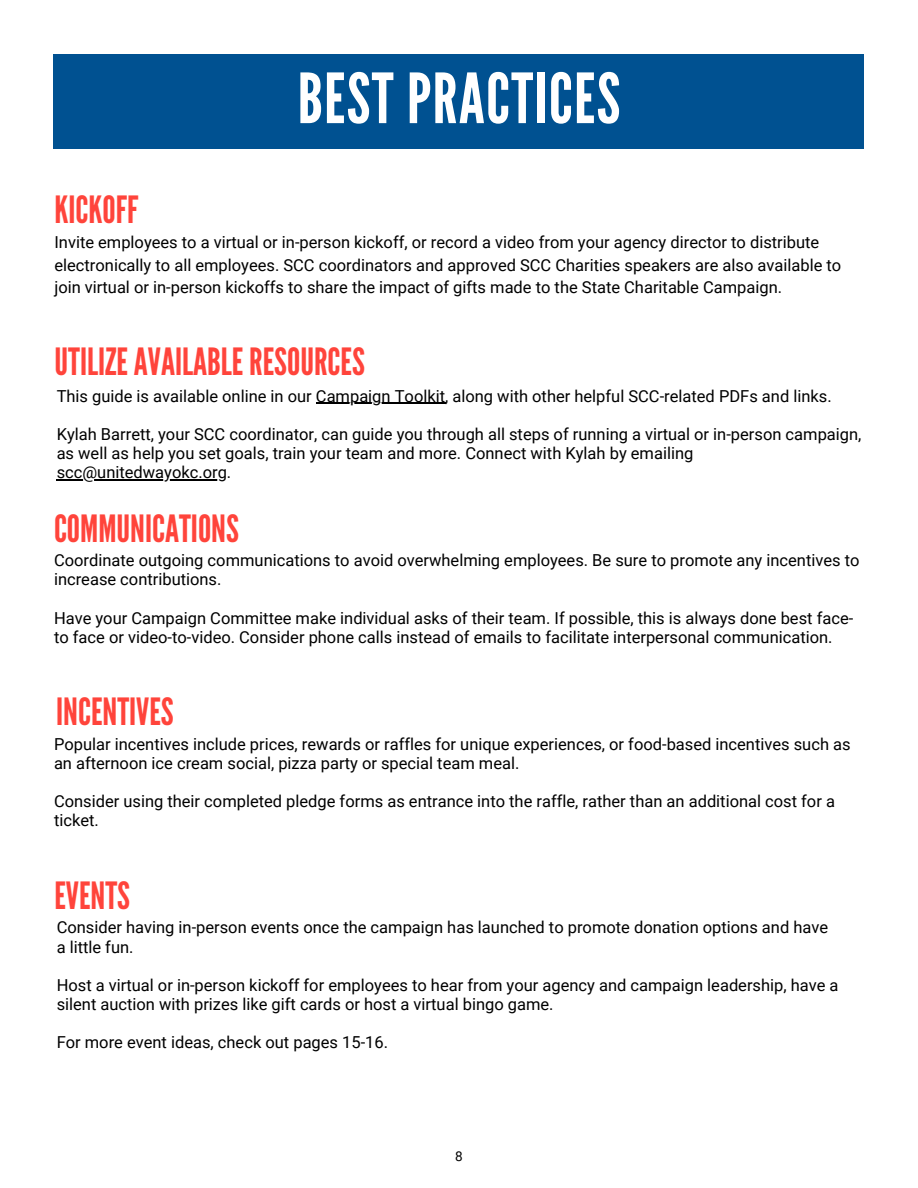
<style>
.page{position:relative;width:918px;height:1188px;background:#fff}
.page>*{position:absolute;margin:0;border:0;box-sizing:border-box;transform-origin:0 0}
.t1{font:69px "League Gothic";letter-spacing:.02em;color:#fff}
.t2{font:37.5px "League Gothic";color:#ff443b}
.t3{font:16.5px/19.2px "Roboto";color:#000}
.t4{font:13.5px "Roboto";color:#000}
</style>
<div class="page">
<div style="left:54px;top:54px;width:810px;height:94px;background:#005191"></div>
<hr style="left:316px;top:403px;width:129px;height:1px;background:#000">
<hr style="left:57px;top:479px;width:170px;height:1px;background:#000">
<h1 class="t1" style="left:298px;top:59px;width:324px">BEST PRACTICES</h1>
<p class="t2" style="left:54px;top:188px;width:85px">KICKOFF</p>
<h2 class="t3" style="left:54px;top:231px;width:788px;line-height:22.5px">Invite employees to a virtual or in-person kickoff, or record a video from your agency director to distribute electronically to all employees. SCC coordinators and approved SCC Charities speakers are also available to join virtual or in-person kickoffs to share the impact of gifts made to the State Charitable Campaign.</h2>
<p class="t2" style="left:54px;top:340px;width:312px">UTILIZEAVAILABLERESOURCES</p>
<p class="t3" style="left:57px;top:386px;width:777px">This guide is available online in our Campaign Toolkit, along with other helpful SCC-related PDFs and links.</p>
<h2 class="t3" style="left:57px;top:425px;width:806px">Kylah Barrett, your SCC coordinator, can guide you through all steps of running a virtual or in-person campaign,</h2>
<p class="t3" style="left:57px;top:444px;width:638px">as well as help you set goals, train your team and more. Connect with Kylah by emailing</p>
<p class="t3" style="left:57px;top:463px;width:176px">scc@unitedwayokc.org.</p>
<h2 class="t2" style="left:54px;top:507px;width:186px">COMMUNICATIONS</h2>
<p class="t3" style="left:54px;top:551px;width:807px">Coordinate outgoing communications to avoid overwhelming employees. Be sure to promote any incentives to increase contributions.</p>
<p class="t3" style="left:54px;top:608px;width:801px">Have your Campaign Committee make individual asks of their team. If possible, this is always done best face&shy;to face or video-to-video. Consider phone calls instead of emails to facilitate interpersonal communication.</p>
<h2 class="t2" style="left:56px;top:690px;width:119px">INCENTIVES</h2>
<p class="t3" style="left:54px;top:735px;width:798px">Popular incentives include prices, rewards or raffles for unique experiences, or food-based incentives such as an afternoon ice cream social, pizza party or special team meal.</p>
<p class="t3" style="left:54px;top:792px;width:782px">Consider using their completed pledge forms as entrance into the raffle, rather than an additional cost for a ticket.</p>
<p class="t2" style="left:54px;top:874px;width:77px">EVENTS</p>
<p class="t3" style="left:57px;top:918px;width:773px">Consider having in-person events once the campaign has launched to promote donation options and have</p>
<p class="t3" style="left:57px;top:937px;width:78px">a little fun.</p>
<p class="t3" style="left:57px;top:976px;width:783px">Host a virtual or in-person kickoff for employees to hear from your agency and campaign leadership, have a silent auction with prizes like gift cards or host a virtual bingo game.</p>
<p class="t3" style="left:57px;top:1033px;width:333px">For more event ideas, check out pages 15-16.</p>
<h2 class="t4" style="left:455px;top:1148px;width:9px">8</h2>
</div>
